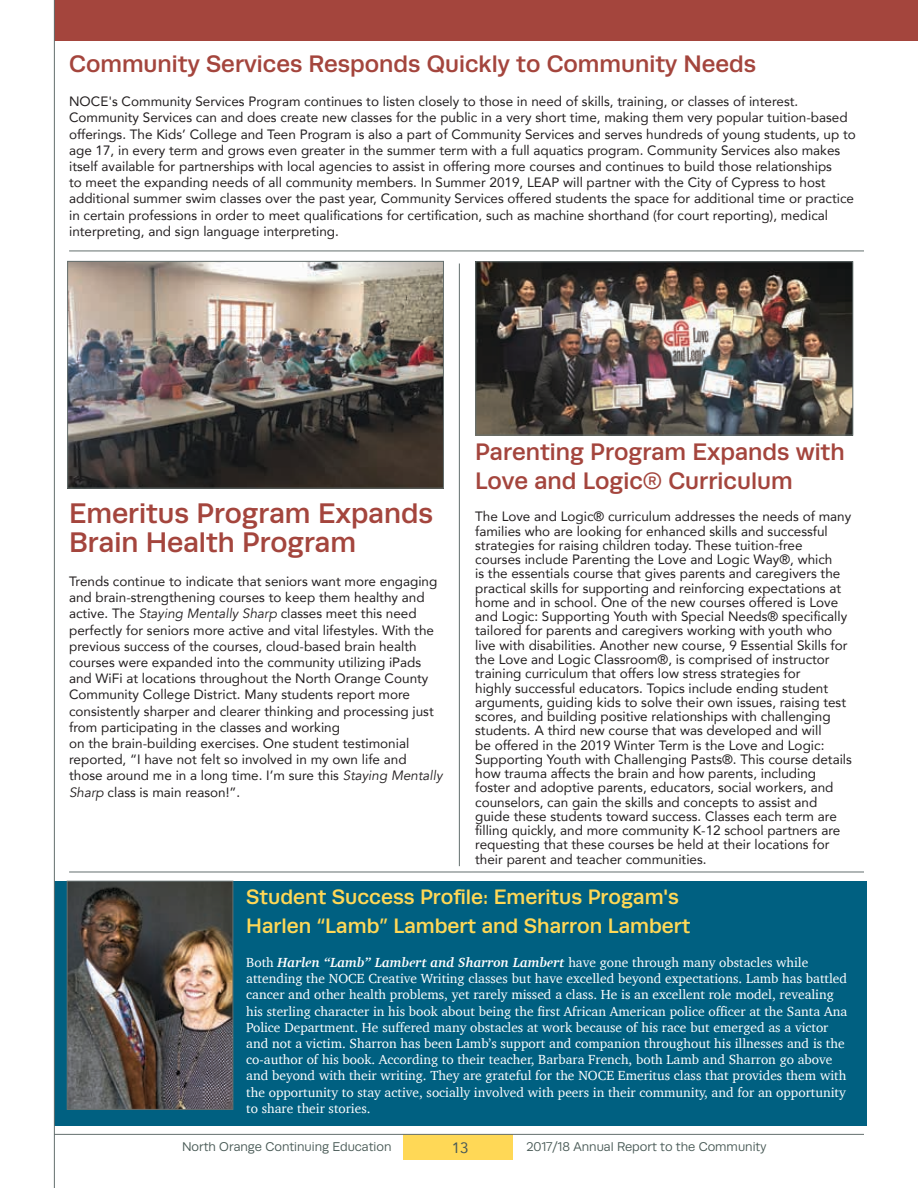
<style>
.page{position:relative;width:918px;height:1188px;background:#fff}
.page>*{position:absolute;margin:0;border:0;box-sizing:border-box;transform-origin:0 0}
.t1{font:500 28.5px/28.5px "Runda";color:#a4453d}
.t2{font:500 24px/28.8px "Runda";color:#a4453d}
.t3{font:500 21px/28.5px "Runda";color:#ffd856}
.t4{font:15px "Avenir";color:#495a56}
.t5{font:13.5px/14.2px "Avenir";color:#231f20}
.t6{font:13.5px/16.2px "Charter";color:#fff}
.t7{font:12.75px "Runda";color:#495a56}
.s1{font-style:italic}
.s2{font-weight:700;font-style:italic}
</style>
<div class="page">
<div style="left:54px;top:881px;width:812px;height:244px;background:#006081"></div>
<hr style="left:0;top:0;width:1px;height:162px;background:#a4453d">
<img style="left:477px;top:263px;width:374px;height:170px">
<div style="left:475px;top:261px;width:378px;height:174px;border:1px solid #646f6e"></div>
<div style="left:404px;top:1135px;width:109px;height:25px;background:#ffd856"></div>
<hr style="left:54px;top:1134px;width:810px;height:1px;background:#646f6e">
<hr style="left:69px;top:872px;width:795px;height:1px;background:#646f6e">
<hr style="left:459px;top:264px;width:1px;height:602px;background:#646f6e">
<hr style="left:69px;top:251px;width:795px;height:1px;background:#646f6e">
<img style="left:69px;top:883px;width:162px;height:225px">
<div style="left:67px;top:881px;width:166px;height:229px;border:1px solid #646f6e"></div>
<div style="left:54px;top:0;width:864px;height:40px;background:#a4453d"></div>
<img style="left:69px;top:263px;width:373px;height:224px">
<div style="left:67px;top:261px;width:377px;height:228px;border:1px solid #646f6e"></div>
<hr style="left:54px;top:0;width:1px;height:1188px;background:#646f6e">
<h2 class="t2" style="left:69px;top:49px;width:689px">Community Services Responds Quickly to Community Needs</h2>
<p class="t5" style="left:69px;top:93px;width:788px;line-height:16.2px">NOCE's Community Services Program continues to listen closely to those in need of skills, training, or classes of interest.<br>Community Services can and does create new classes for the public in a very short time, making them very popular tuition-based offerings. The Kids’ College and Teen Program is also a part of Community Services and serves hundreds of young students, up to age 17, in every term and grows even greater in the summer term with a full aquatics program. Community Services also makes itself available for partnerships with local agencies to assist in offering more courses and continues to build those relationships<br>to meet the expanding needs of all community members. In Summer 2019, LEAP will partner with the City of Cypress to host additional summer swim classes over the past year, Community Services offered students the space for additional time or practice in certain professions in order to meet qualifications for certification, such as machine shorthand (for court reporting), medical interpreting, and sign language interpreting.</p>
<h1 class="t1" style="left:69px;top:499px;width:366px">Emeritus Program Expands<br>Brain Health Program</h1>
<p class="t5" style="left:69px;top:573px;width:375px;line-height:16.2px">Trends continue to indicate that seniors want more engaging and brain-strengthening courses to keep them healthy and active. The <span class="s1">Staying Mentally Sharp</span> classes meet this need perfectly for seniors more active and vital lifestyles. With the previous success of the courses, cloud-based brain health courses were expanded into the community utilizing iPads and WiFi at locations throughout the North Orange County Community College District. Many students report more consistently sharper and clearer thinking and processing just from participating in the classes and working<br>on the brain-building exercises. One student testimonial reported, “I have not felt so involved in my own life and those around me in a long time. I’m sure this <span class="s1">Staying Mentally Sharp</span> class is main reason!”.</p>
<h2 class="t2" style="left:475px;top:438px;width:371px">Parenting Program Expands with<br>Love and Logic® Curriculum</h2>
<p class="t5" style="left:475px;top:509px;width:378px">The Love and Logic® curriculum addresses the needs of many families who are looking for enhanced skills and successful strategies for raising children today. These tuition-free<br>courses include Parenting the Love and Logic Way®, which<br>is the essentials course that gives parents and caregivers the practical skills for supporting and reinforcing expectations at home and in school. One of the new courses offered is Love and Logic: Supporting Youth with Special Needs® specifically tailored for parents and caregivers working with youth who live with disabilities. Another new course, 9 Essential Skills for the Love and Logic Classroom®, is comprised of instructor training curriculum that offers low stress strategies for<br>highly successful educators. Topics include ending student arguments, guiding kids to solve their own issues, raising test scores, and building positive relationships with challenging students. A third new course that was developed and will<br>be offered in the 2019 Winter Term is the Love and Logic:<br>Supporting Youth with Challenging Pasts®. This course details how trauma affects the brain and how parents, including foster and adoptive parents, educators, social workers, and counselors, can gain the skills and concepts to assist and guide these students toward success. Classes each term are filling quickly, and more community K-12 school partners are requesting that these courses be held at their locations for their parent and teacher communities.</p>
<h3 class="t3" style="left:246px;top:883px;width:446px">Student Success Profile: Emeritus Progam's<br>Harlen “Lamb” Lambert and Sharron Lambert</h3>
<p class="t6" style="left:246px;top:954px;width:603px">Both <span class="s2">Harlen “Lamb” Lambert and Sharron Lambert</span> have gone through many obstacles while attending the NOCE Creative Writing classes but have excelled beyond expectations. Lamb has battled cancer and other health problems, yet rarely missed a class. He is an excellent role model, revealing his sterling character in his book about being the first African American police officer at the Santa Ana Police Department. He suffered many obstacles at work because of his race but emerged as a victor and not a victim. Sharron has been Lamb’s support and companion throughout his illnesses and is the co-author of his book. According to their teacher, Barbara French, both Lamb and Sharron go above and beyond with their writing. They are grateful for the NOCE Emeritus class that provides them with the opportunity to stay active, socially involved with peers in their community, and for an opportunity to share their stories.</p>
<p class="t7" style="left:182px;top:1139px;width:211px">North Orange Continuing Education</p>
<p class="t4" style="left:452px;top:1136px;width:18px">13</p>
<p class="t7" style="left:527px;top:1139px;width:241px">2017/18 Annual Report to the Community</p>
</div>
